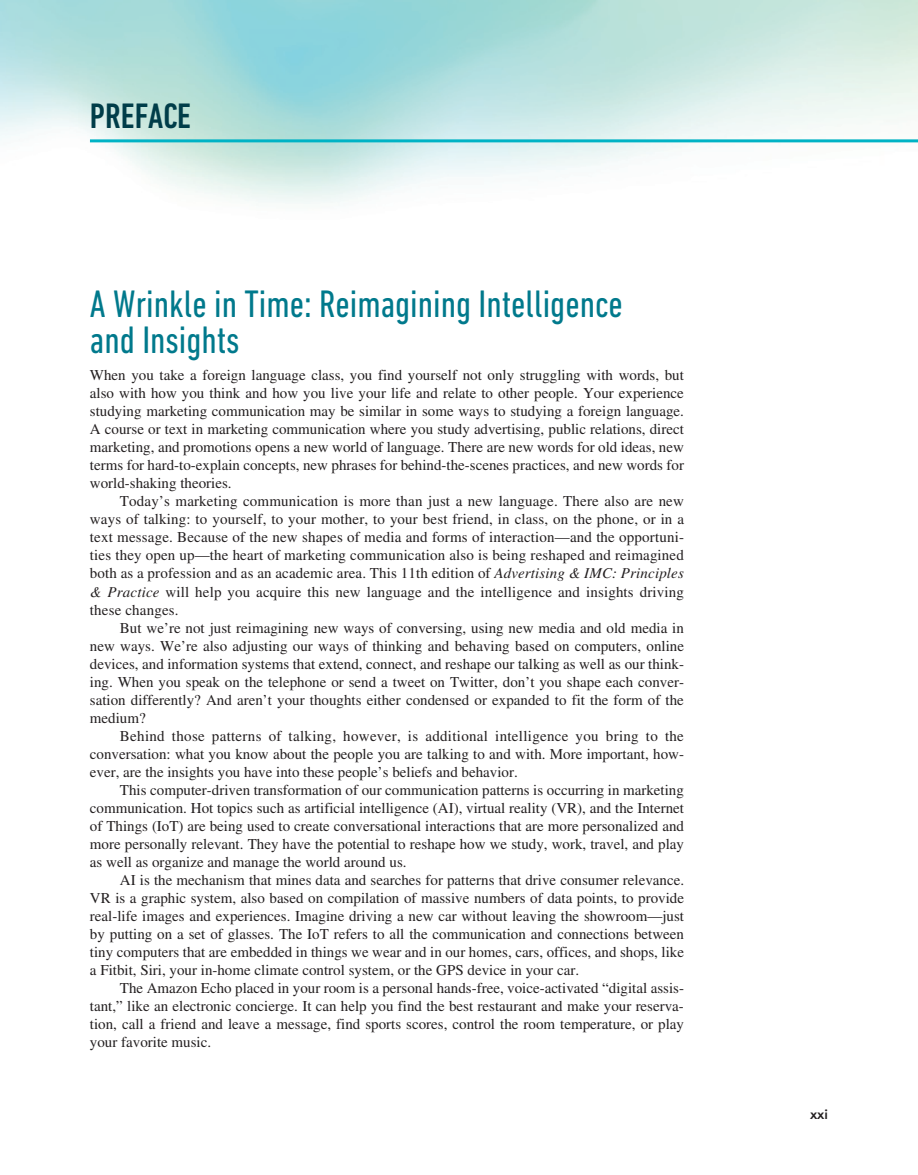
<style>
.page{position:relative;width:918px;height:1175px;background:#fff}
.page>*{position:absolute;margin:0;border:0;box-sizing:border-box;transform-origin:0 0}
.t1{font:condensed 39px/36px "DIN Next LT Pro";color:#00798c}
.t2{font:500 condensed 36px "DIN Next LT Pro";color:#003d49}
.t3{font:15px "Times LT Pro";color:#231f20}
.t4{font:15px "Times LT Pro";letter-spacing:.02em;color:#231f20}
.t5{font:800 13.5px "Avenir LT Pro";color:#231f20}
.s1{font-style:italic}
</style>
<div class="page">
<hr style="left:90px;top:139px;width:828px;height:3px;background:#00b3c5">
<p class="t2" style="left:90px;top:95px;width:103px">PREFACE</p>
<p class="t1" style="left:90px;top:286px;width:534px">A Wrinkle in Time: Reimagining Intelligence and Insights</p>
<p class="t3" style="left:90px;top:367px;width:595px">When you take a foreign language class, you find yourself not only struggling with words, but</p>
<p class="t3" style="left:90px;top:385px;width:595px">also with how you think and how you live your life and relate to other people. Your experience</p>
<p class="t3" style="left:90px;top:403px;width:596px">studying marketing communication may be similar in some ways to studying a foreign language.</p>
<p class="t3" style="left:90px;top:421px;width:595px">A course or text in marketing communication where you study advertising, public relations, direct</p>
<p class="t3" style="left:90px;top:439px;width:595px">marketing, and promotions opens a new world of language. There are new words for old ideas, new</p>
<p class="t3" style="left:90px;top:457px;width:596px">terms for hard-to-explain concepts, new phrases for behind-the-scenes practices, and new words for</p>
<p class="t3" style="left:90px;top:475px;width:143px">world-shaking theories.</p>
<p class="t3" style="left:120px;top:493px;width:565px">Today’s marketing communication is more than just a new language. There also are new</p>
<p class="t3" style="left:90px;top:511px;width:596px">ways of talking: to yourself, to your mother, to your best friend, in class, on the phone, or in a</p>
<p class="t3" style="left:90px;top:529px;width:595px">text message. Because of the new shapes of media and forms of interaction—and the opportuni-</p>
<p class="t3" style="left:90px;top:547px;width:595px">ties they open up—the heart of marketing communication also is being reshaped and reimagined</p>
<p class="t3" style="left:90px;top:565px;width:595px">both as a profession and as an academic area. This 11th edition of <span class="s1">Advertising &amp; IMC: Principles</span></p>
<p class="t3" style="left:90px;top:583px;width:596px"><span class="s1">&amp; Practice</span> will help you acquire this new language and the intelligence and insights driving</p>
<p class="t3" style="left:90px;top:601px;width:90px">these changes.</p>
<p class="t3" style="left:120px;top:619px;width:565px">But we’re not just reimagining new ways of conversing, using new media and old media in</p>
<p class="t3" style="left:90px;top:637px;width:596px">new ways. We’re also adjusting our ways of thinking and behaving based on computers, online</p>
<p class="t3" style="left:90px;top:655px;width:596px">devices, and information systems that extend, connect, and reshape our talking as well as our think-</p>
<p class="t3" style="left:90px;top:673px;width:596px">ing. When you speak on the telephone or send a tweet on Twitter, don’t you shape each conver-</p>
<p class="t3" style="left:90px;top:691px;width:595px">sation differently? And aren’t your thoughts either condensed or expanded to fit the form of the</p>
<p class="t3" style="left:90px;top:709px;width:57px">medium?</p>
<p class="t4" style="left:120px;top:727px;width:565px">Behind those patterns of talking, however, is additional intelligence you bring to the</p>
<p class="t3" style="left:90px;top:745px;width:595px">conversation: what you know about the people you are talking to and with. More important, how-</p>
<p class="t3" style="left:90px;top:763px;width:429px">ever, are the insights you have into these people’s beliefs and behavior.</p>
<p class="t3" style="left:120px;top:781px;width:565px">This computer-driven transformation of our communication patterns is occurring in marketing</p>
<p class="t3" style="left:90px;top:799px;width:596px">communication. Hot topics such as artificial intelligence (AI), virtual reality (VR), and the Internet</p>
<p class="t3" style="left:90px;top:817px;width:596px">of Things (IoT) are being used to create conversational interactions that are more personalized and</p>
<p class="t3" style="left:90px;top:835px;width:596px">more personally relevant. They have the potential to reshape how we study, work, travel, and play</p>
<p class="t3" style="left:90px;top:853px;width:318px">as well as organize and manage the world around us.</p>
<p class="t3" style="left:120px;top:871px;width:566px">AI is the mechanism that mines data and searches for patterns that drive consumer relevance.</p>
<p class="t3" style="left:90px;top:889px;width:595px">VR is a graphic system, also based on compilation of massive numbers of data points, to provide</p>
<p class="t3" style="left:90px;top:907px;width:596px">real-life images and experiences. Imagine driving a new car without leaving the showroom—just</p>
<p class="t3" style="left:90px;top:925px;width:596px">by putting on a set of glasses. The IoT refers to all the communication and connections between</p>
<p class="t3" style="left:90px;top:943px;width:595px">tiny computers that are embedded in things we wear and in our homes, cars, offices, and shops, like</p>
<p class="t3" style="left:90px;top:961px;width:491px">a Fitbit, Siri, your in-home climate control system, or the GPS device in your car.</p>
<p class="t3" style="left:120px;top:979px;width:565px">The Amazon Echo placed in your room is a personal hands-free, voice-activated “digital assis-</p>
<p class="t3" style="left:90px;top:997px;width:595px">tant,” like an electronic concierge. It can help you find the best restaurant and make your reserva-</p>
<p class="t3" style="left:90px;top:1015px;width:596px">tion, call a friend and leave a message, find sports scores, control the room temperature, or play</p>
<p class="t3" style="left:90px;top:1033px;width:123px">your favorite music.</p>
<p class="t5" style="left:810px;top:1106px;width:20px">xxi</p>
</div>
